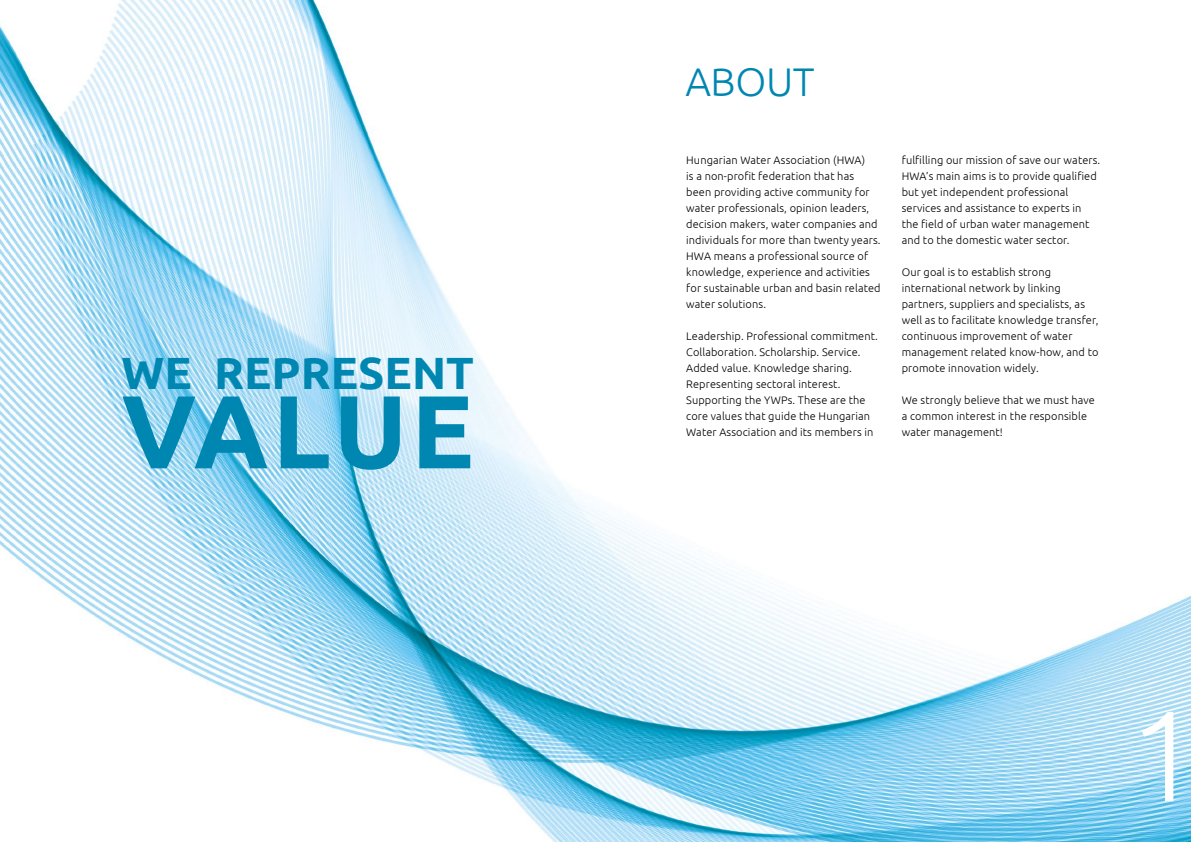
<style>
.page{position:relative;width:1191px;height:842px;background:#fff}
.page>*{position:absolute;margin:0;border:0;box-sizing:border-box;transform-origin:0 0}
.t1{font:300 128.8px "Ubuntu";color:#fff}
.t2{font:700 103.6px "Ubuntu";letter-spacing:.035em;color:#0087b1}
.t3{font:700 45.2px "Ubuntu";color:#0087b1}
.t4{font:300 40px "Ubuntu";letter-spacing:-.01em;color:#0087b1}
.t5{font:300 11px/16px "Ubuntu";letter-spacing:.01em;color:#000}
</style>
<div class="page">
<img style="left:0;top:0;width:1191px;height:842px">
<h3 class="t3" style="left:121px;top:346px;width:354px">WE REPRESENT</h3>
<h2 class="t2" style="left:121px;top:369px;width:354px">VALUE</h2>
<h3 class="t4" style="left:685px;top:57px;width:131px">ABOUT</h3>
<p class="t5" style="left:686px;top:152px;width:196px">Hungarian Water Association (HWA)<br>is a non-profit federation that has been providing active community for water professionals, opinion leaders, decision makers, water companies and individuals for more than twenty years.<br>HWA means a professional source of knowledge, experience and activities for sustainable urban and basin related water solutions.</p>
<p class="t5" style="left:686px;top:328px;width:193px">Leadership. Professional commitment.<br>Collaboration. Scholarship. Service.<br>Added value. Knowledge sharing.<br>Representing sectoral interest.<br>Supporting the YWPs. These are the core values that guide the Hungarian Water Association and its members in</p>
<p class="t5" style="left:901px;top:152px;width:200px">fulfilling our mission of save our waters.<br>HWA’s main aims is to provide qualified but yet independent professional services and assistance to experts in the field of urban water management and to the domestic water sector.</p>
<p class="t5" style="left:901px;top:264px;width:198px">Our goal is to establish strong international network by linking partners, suppliers and specialists, as well as to facilitate knowledge transfer, continuous improvement of water management related know-how, and to promote innovation widely.</p>
<p class="t5" style="left:901px;top:392px;width:195px">We strongly believe that we must have a common interest in the responsible water management!</p>
<h1 class="t1" style="left:1127px;top:678px;width:74px">1</h1>
</div>
